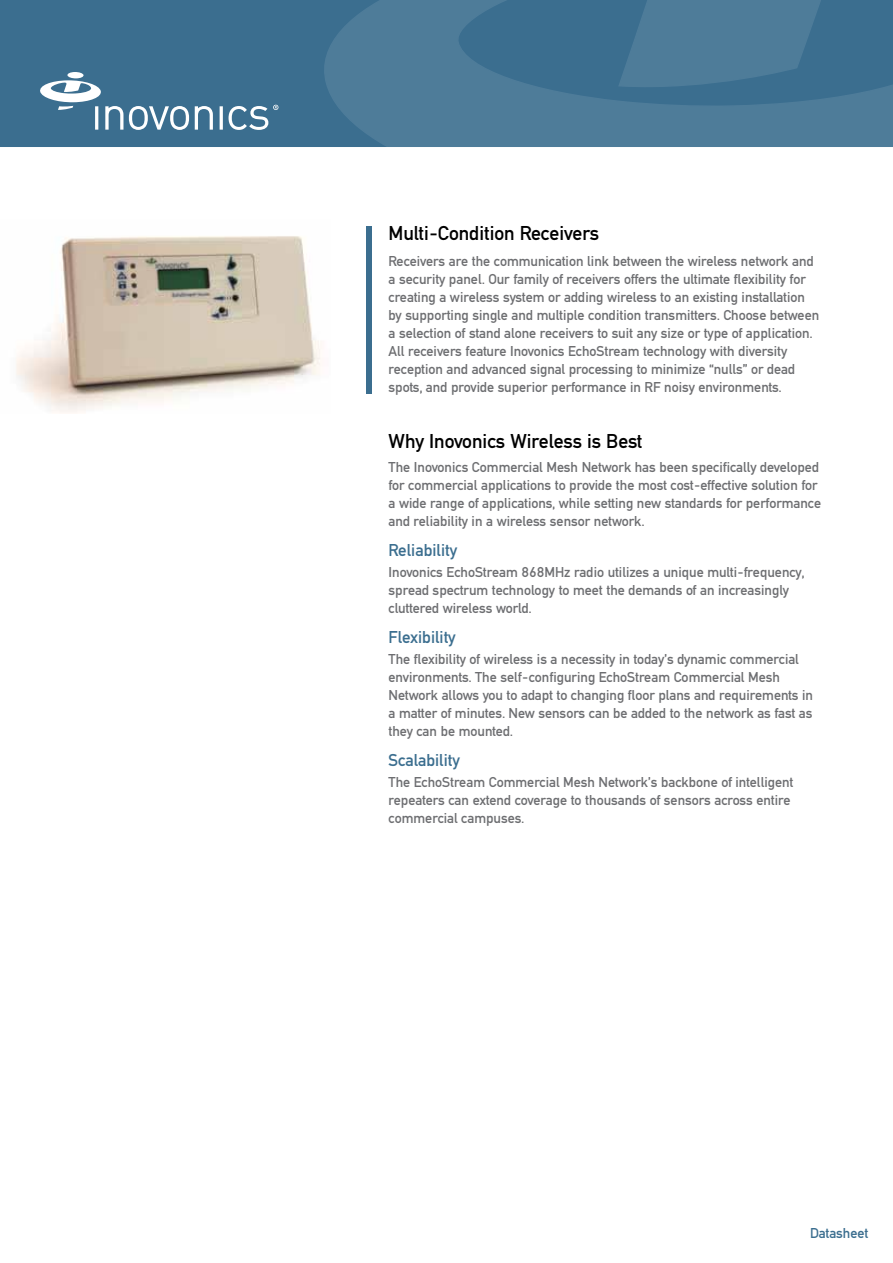
<style>
.page{position:relative;width:893px;height:1263px;background:#fff}
.page>*{position:absolute;margin:0;border:0;box-sizing:border-box;transform-origin:0 0}
.t1{font:21px "DIN Mittel EF";color:#000}
.t2{font:18px "DIN Mittel EF";color:#3b6e8f}
.t3{font:15px/18px "DIN Mittel EF";color:#6d6e71}
.t4{font:15px "DIN Mittel EF";letter-spacing:-.005em;color:#3b6e8f}
</style>
<div class="page">
<div style="left:0;top:0;width:322px;height:147px;background:#3b6e8f"></div>
<svg style="left:40px;top:72px;width:83px;height:58px"></svg>
<svg style="left:129px;top:106px;width:60px;height:24px"></svg>
<svg style="left:195px;top:106px;width:18px;height:24px"></svg>
<svg style="left:220px;top:106px;width:3px;height:24px"></svg>
<svg style="left:229px;top:105px;width:49px;height:25px"></svg>
<svg style="left:322px;top:0;width:571px;height:147px"></svg>
<div style="left:366px;top:226px;width:5px;height:167px;background:#3b6e8f"></div>
<img style="left:16px;top:236px;width:305px;height:177px">
<h1 class="t1" style="left:388px;top:221px;width:212px">Multi-Condition Receivers</h1>
<p class="t3" style="left:388px;top:252px;width:432px">Receivers are the communication link between the wireless network and a security panel. Our family of receivers offers the ultimate flexibility for creating a wireless system or adding wireless to an existing installation by supporting single and multiple condition transmitters. Choose between a selection of stand alone receivers to suit any size or type of application.<br>All receivers feature Inovonics EchoStream technology with diversity reception and advanced signal processing to minimize “nulls” or dead spots, and provide superior performance in RF noisy environments.</p>
<h1 class="t1" style="left:388px;top:429px;width:255px">Why Inovonics Wireless is Best</h1>
<p class="t3" style="left:388px;top:458px;width:434px">The Inovonics Commercial Mesh Network has been specifically developed for commercial applications to provide the most cost-effective solution for a wide range of applications, while setting new standards for performance and reliability in a wireless sensor network.</p>
<p class="t2" style="left:388px;top:539px;width:70px">Reliability</p>
<p class="t3" style="left:388px;top:563px;width:417px">Inovonics EchoStream 868MHz radio utilizes a unique multi-frequency, spread spectrum technology to meet the demands of an increasingly cluttered wireless world.</p>
<p class="t2" style="left:388px;top:626px;width:69px">Flexibility</p>
<p class="t3" style="left:388px;top:650px;width:426px">The flexibility of wireless is a necessity in today’s dynamic commercial environments. The self-configuring EchoStream Commercial Mesh Network allows you to adapt to changing floor plans and requirements in a matter of minutes. New sensors can be added to the network as fast as they can be mounted.</p>
<p class="t2" style="left:388px;top:749px;width:73px">Scalability</p>
<p class="t3" style="left:388px;top:773px;width:406px">The EchoStream Commercial Mesh Network’s backbone of intelligent repeaters can extend coverage to thousands of sensors across entire commercial campuses.</p>
<p class="t4" style="left:810px;top:1225px;width:60px">Datasheet</p>
</div>
